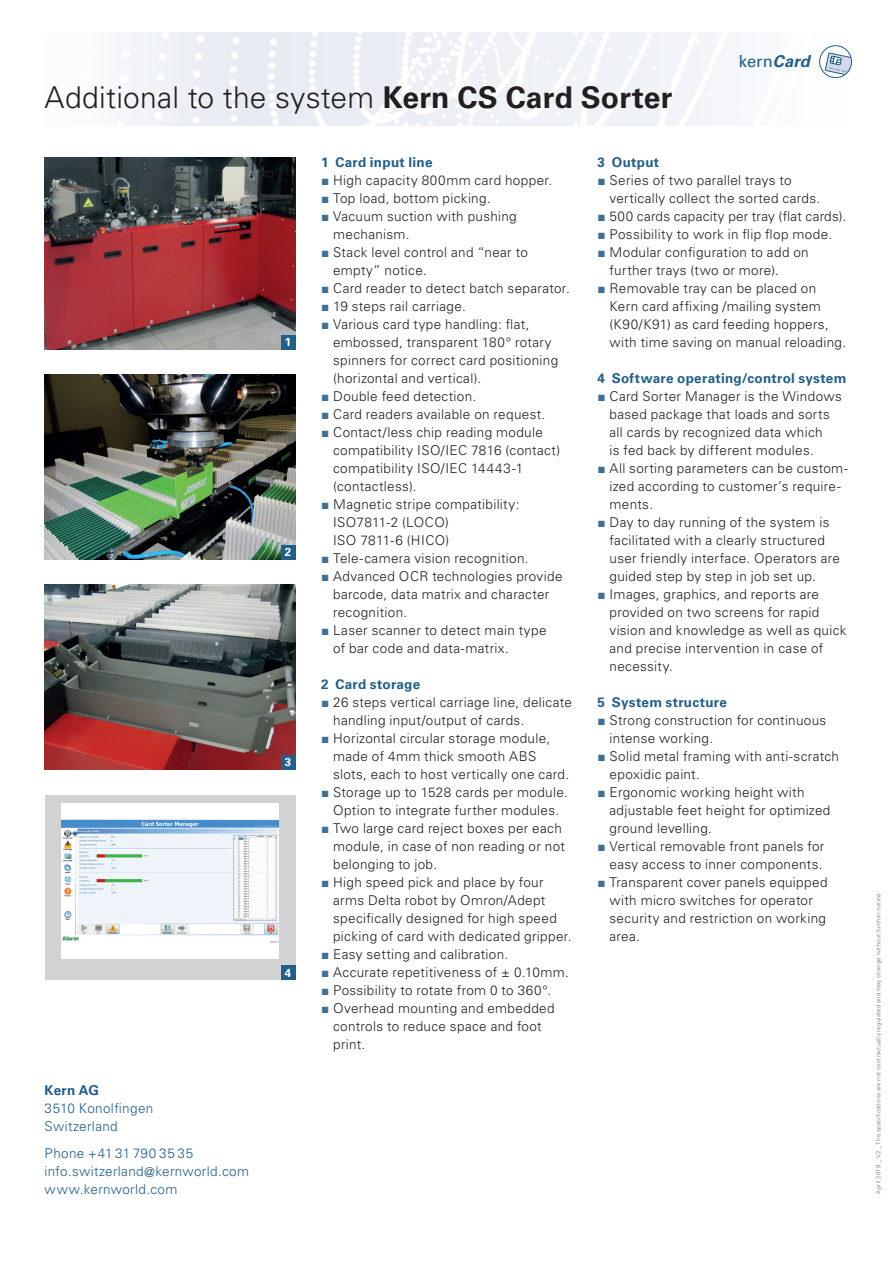
<style>
.page{position:relative;width:893px;height:1263px;background:#fff}
.page>*{position:absolute;margin:0;border:0;box-sizing:border-box;transform-origin:0 0}
.t1{font:300 30px "Univers LT Std";letter-spacing:.005em;color:#231f20}
.t2{font:16.5px "Univers LT Std";color:#205e8b}
.t3{font:300 13.5px/18px "Univers LT Std";letter-spacing:.025em;color:#231f20}
.t4{font:300 13.5px/18px "Univers LT Std";letter-spacing:.025em;color:#205e8b}
.t5{font:700 13.5px "Univers LT Std";letter-spacing:.02em;color:#205e8b}
.t6{font:700 11.7px "Univers LT Std";color:#fff}
.t7{font:300 6px "Univers LT Std";letter-spacing:.04em;color:#6c6d70}
.s1{font-weight:700}
.s2{font-weight:700;font-style:italic}
.s3{font-family:"Arial";font-weight:400;color:#3f6f99}
</style>
<div class="page">
<div style="left:45px;top:32px;width:803px;height:93px;background:#e9edf4"></div>
<svg style="left:319px;top:121px;width:7px;height:4px"></svg>
<div style="left:316px;top:116px;width:7px;height:7px;background:#fff;border-radius:50%"></div>
<div style="left:314px;top:111px;width:7px;height:7px;background:#fff;border-radius:50%"></div>
<div style="left:355px;top:92px;width:7px;height:7px;background:#f7f9fb;border-radius:50%"></div>
<div style="left:312px;top:105px;width:7px;height:7px;background:#fff;border-radius:50%"></div>
<div style="left:354px;top:87px;width:7px;height:7px;background:#fff;border-radius:50%"></div>
<div style="left:311px;top:99px;width:7px;height:7px;background:#fff;border-radius:50%"></div>
<div style="left:353px;top:81px;width:7px;height:7px;background:#fff;border-radius:50%"></div>
<div style="left:310px;top:92px;width:7px;height:8px;background:#fff;border-radius:50%"></div>
<div style="left:353px;top:75px;width:7px;height:7px;background:#fff;border-radius:50%"></div>
<div style="left:309px;top:85px;width:7px;height:7px;background:#fff;border-radius:50%"></div>
<div style="left:353px;top:68px;width:7px;height:7px;background:#fff;border-radius:50%"></div>
<div style="left:308px;top:77px;width:8px;height:7px;background:#fff;border-radius:50%"></div>
<div style="left:353px;top:60px;width:7px;height:8px;background:#fff;border-radius:50%"></div>
<div style="left:353px;top:53px;width:7px;height:7px;background:#fff;border-radius:50%"></div>
<div style="left:308px;top:69px;width:8px;height:7px;background:#fff;border-radius:50%"></div>
<div style="left:354px;top:45px;width:7px;height:7px;background:#fff;border-radius:50%"></div>
<div style="left:309px;top:60px;width:7px;height:7px;background:#fff;border-radius:50%"></div>
<div style="left:355px;top:36px;width:7px;height:7px;background:#fff;border-radius:50%"></div>
<div style="left:309px;top:50px;width:7px;height:8px;background:#fff;border-radius:50%"></div>
<div style="left:310px;top:40px;width:7px;height:8px;background:#fff;border-radius:3px"></div>
<svg style="left:356px;top:32px;width:241px;height:94px"></svg>
<svg style="left:312px;top:32px;width:6px;height:5px"></svg>
<div style="left:597px;top:0;width:296px;height:136px;background:linear-gradient(to right,#f4f6f9,#fff)"></div>
<svg style="left:45px;top:32px;width:251px;height:94px"></svg>
<img style="left:45px;top:157px;width:251px;height:193px">
<img style="left:45px;top:375px;width:251px;height:185px">
<img style="left:45px;top:585px;width:251px;height:184px">
<div style="left:45px;top:795px;width:251px;height:185px;background:#d1d2d4"></div>
<img style="left:62px;top:804px;width:216px;height:154px">
<div style="left:820px;top:46px;width:31px;height:32px;background:#fff;border-radius:50%"></div>
<svg style="left:825px;top:52px;width:27px;height:25px"></svg>
<div style="left:819px;top:45px;width:33px;height:33px;border:1px solid #205e8b;border-radius:50%"></div>
<div style="left:281px;top:335px;width:15px;height:14px;background:#205e8b"></div>
<div style="left:281px;top:755px;width:15px;height:14px;background:#205e8b"></div>
<div style="left:281px;top:545px;width:15px;height:15px;background:#205e8b"></div>
<div style="left:281px;top:965px;width:15px;height:15px;background:#205e8b"></div>
<h1 class="t1" style="left:45px;top:80px;width:629px">Additional to the system <span class="s1">Kern CS Card Sorter</span></h1>
<p class="t2" style="left:739px;top:51px;width:73px">kern<span class="s2">Card</span></p>
<p class="t5" style="left:45px;top:1082px;width:56px">Kern AG</p>
<p class="t4" style="left:45px;top:1099px;width:110px">3510 Konolfingen<br>Switzerland</p>
<p class="t4" style="left:45px;top:1144px;width:206px">Phone +41 31 790 35 35 info.switzerland@kernworld.com www.kernworld.com</p>
<p class="t6" style="left:285px;top:335px;width:8px">1</p>
<p class="t6" style="left:285px;top:545px;width:8px">2</p>
<p class="t6" style="left:285px;top:755px;width:8px">3</p>
<p class="t6" style="left:285px;top:966px;width:8px">4</p>
<p class="t5" style="left:321px;top:155px;width:113px">1 Card input line</p>
<p class="t3" style="left:321px;top:172px;width:233px"><span class="s3">■</span> High capacity 800mm card hopper.</p>
<p class="t3" style="left:321px;top:190px;width:171px"><span class="s3">■</span> Top load, bottom picking.</p>
<p class="t3" style="left:333px;top:208px;width:185px;text-indent:-12px"><span class="s3">■</span> Vacuum suction with pushing mechanism.</p>
<p class="t3" style="left:333px;top:243px;width:196px;text-indent:-12px"><span class="s3">■</span> Stack level control and “near to empty” notice.</p>
<p class="t3" style="left:321px;top:279px;width:250px"><span class="s3">■</span> Card reader to detect batch separator.</p>
<p class="t3" style="left:321px;top:297px;width:146px"><span class="s3">■</span> 19 steps rail carriage.</p>
<p class="t3" style="left:333px;top:315px;width:227px;text-indent:-12px"><span class="s3">■</span> Various card type handling: flat, embossed, transparent 180° rotary spinners for correct card positioning (horizontal and vertical).</p>
<p class="t3" style="left:321px;top:387px;width:157px"><span class="s3">■</span> Double feed detection.</p>
<p class="t3" style="left:321px;top:405px;width:226px"><span class="s3">■</span> Card readers available on request.</p>
<p class="t3" style="left:333px;top:423px;width:229px;text-indent:-12px"><span class="s3">■</span> Contact/less chip reading module compatibility ISO/IEC 7816 (contact) compatibility ISO/IEC 14443-1 (contactless).</p>
<p class="t3" style="left:333px;top:495px;width:188px;text-indent:-12px"><span class="s3">■</span> Magnetic stripe compatibility:<br>ISO7811-2 (LOCO)<br>ISO 7811-6 (HICO)</p>
<p class="t3" style="left:321px;top:549px;width:209px"><span class="s3">■</span> Tele-camera vision recognition.</p>
<p class="t3" style="left:333px;top:567px;width:231px;text-indent:-12px"><span class="s3">■</span> Advanced OCR technologies provide barcode, data matrix and character recognition.</p>
<p class="t3" style="left:333px;top:621px;width:215px;text-indent:-12px"><span class="s3">■</span> Laser scanner to detect main type of bar code and data-matrix.</p>
<p class="t5" style="left:321px;top:677px;width:101px">2 Card storage</p>
<p class="t3" style="left:333px;top:693px;width:240px;text-indent:-12px"><span class="s3">■</span> 26 steps vertical carriage line, delicate handling input/output of cards.</p>
<p class="t3" style="left:333px;top:729px;width:238px;text-indent:-12px"><span class="s3">■</span> Horizontal circular storage module, made of 4mm thick smooth ABS slots, each to host vertically one card.</p>
<p class="t3" style="left:321px;top:783px;width:248px;text-align:center"><span class="s3">■</span> Storage up to 1528 cards per module.<br>Option to integrate further modules.</p>
<p class="t3" style="left:333px;top:819px;width:233px;text-indent:-12px"><span class="s3">■</span> Two large card reject boxes per each module, in case of non reading or not belonging to job.</p>
<p class="t3" style="left:333px;top:873px;width:240px;text-indent:-12px"><span class="s3">■</span> High speed pick and place by four arms Delta robot by Omron/Adept specifically designed for high speed picking of card with dedicated gripper.</p>
<p class="t3" style="left:321px;top:945px;width:189px"><span class="s3">■</span> Easy setting and calibration.</p>
<p class="t3" style="left:321px;top:963px;width:249px"><span class="s3">■</span> Accurate repetitiveness of ± 0.10mm.</p>
<p class="t3" style="left:321px;top:981px;width:232px"><span class="s3">■</span> Possibility to rotate from 0 to 360°.</p>
<p class="t3" style="left:333px;top:999px;width:223px;text-indent:-12px"><span class="s3">■</span> Overhead mounting and embedded controls to reduce space and foot print.</p>
<p class="t5" style="left:597px;top:154px;width:63px">3 Output</p>
<p class="t3" style="left:609px;top:171px;width:212px;text-indent:-12px"><span class="s3">■</span> Series of two parallel trays to vertically collect the sorted cards.</p>
<p class="t3" style="left:597px;top:207px;width:250px"><span class="s3">■</span> 500 cards capacity per tray (flat cards).</p>
<p class="t3" style="left:597px;top:225px;width:236px"><span class="s3">■</span> Possibility to work in flip flop mode.</p>
<p class="t3" style="left:609px;top:243px;width:201px;text-indent:-12px"><span class="s3">■</span> Modular configuration to add on further trays (two or more).</p>
<p class="t3" style="left:609px;top:279px;width:238px;text-indent:-12px"><span class="s3">■</span> Removable tray can be placed on Kern card affixing /mailing system (K90/K91) as card feeding hoppers, with time saving on manual reloading.</p>
<p class="t5" style="left:597px;top:370px;width:251px">4 Software operating/control system</p>
<p class="t3" style="left:609px;top:387px;width:234px;text-indent:-12px"><span class="s3">■</span> Card Sorter Manager is the Windows based package that loads and sorts all cards by recognized data which<br>is fed back by different modules.</p>
<p class="t3" style="left:609px;top:459px;width:240px;text-indent:-12px"><span class="s3">■</span> All sorting parameters can be custom&shy;ized according to customer’s require&shy;ments.</p>
<p class="t3" style="left:609px;top:513px;width:232px;text-indent:-12px"><span class="s3">■</span> Day to day running of the system is facilitated with a clearly structured user friendly interface. Operators are guided step by step in job set up.</p>
<p class="t3" style="left:609px;top:585px;width:238px;text-indent:-12px"><span class="s3">■</span> Images, graphics, and reports are provided on two screens for rapid vision and knowledge as well as quick and precise intervention in case of necessity.</p>
<p class="t5" style="left:597px;top:694px;width:131px">5 System structure</p>
<p class="t3" style="left:609px;top:711px;width:218px;text-indent:-12px"><span class="s3">■</span> Strong construction for continuous intense working.</p>
<p class="t3" style="left:609px;top:747px;width:231px;text-indent:-12px"><span class="s3">■</span> Solid metal framing with anti-scratch epoxidic paint.</p>
<p class="t3" style="left:609px;top:783px;width:222px;text-indent:-12px"><span class="s3">■</span> Ergonomic working height with adjustable feet height for optimized ground levelling.</p>
<p class="t3" style="left:597px;top:837px;width:228px;text-align:right"><span class="s3">■</span> Vertical removable front panels for easy access to inner components.</p>
<p class="t3" style="left:609px;top:873px;width:220px;text-indent:-12px"><span class="s3">■</span> Transparent cover panels equipped with micro switches for operator security and restriction on working area.</p>
<p class="t7" style="left:875px;top:1193px;width:304px;rotate:-90deg">April 2019 _ V2 _ The specifications are not contractually regulated and may change without further notice.</p>
</div>
